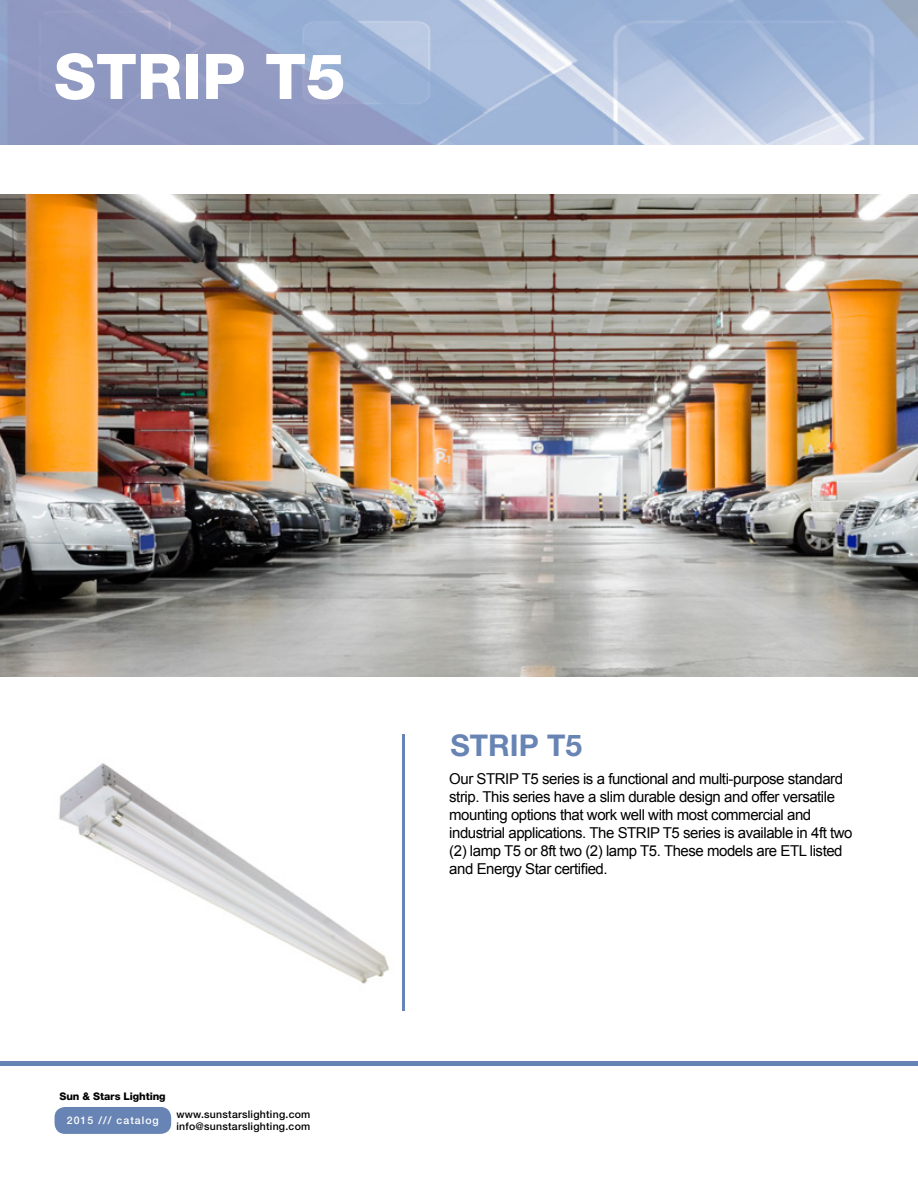
<style>
.page{position:relative;width:918px;height:1188px;background:#fff}
.page>*{position:absolute;margin:0;border:0;box-sizing:border-box;transform-origin:0 0}
.t1{font:800 63px "Helvetica Neue LT Pro";color:#fff}
.t2{font:700 30px "Helvetica Neue LT Pro";color:#6884b4}
.t3{font:15px/18px "Arial";letter-spacing:-.03em;color:#000}
.t4{font:500 10.5px "Helvetica Neue LT Pro";letter-spacing:.025em;color:#000}
.t5{font:800 10.5px "Helvetica Neue LT Pro";letter-spacing:-.01em;color:#000}
.t6{font:500 10.5px "Helvetica Neue LT Pro";letter-spacing:.1em;color:#fff}
</style>
<div class="page">
<img style="left:0;top:0;width:918px;height:145px">
<div style="left:55px;top:1107px;width:116px;height:27px;background:#6884b4;border-radius:11px"></div>
<hr style="left:0;top:1062px;width:918px;height:4px;background:#6884b4">
<img style="left:0;top:194px;width:918px;height:482px">
<svg style="left:403px;top:734px;width:2px;height:277px"></svg>
<img style="left:59px;top:763px;width:330px;height:221px">
<h1 class="t1" style="left:54px;top:39px;width:293px">STRIP T5</h1>
<p class="t5" style="left:60px;top:1090px;width:108px">Sun &amp; Stars Lighting</p>
<p class="t6" style="left:67px;top:1114px;width:94px">2015 /// catalog</p>
<p class="t4" style="left:176px;top:1108px;width:136px">www.sunstarslighting.com</p>
<p class="t4" style="left:176px;top:1120px;width:135px">info@sunstarslighting.com</p>
<h2 class="t2" style="left:450px;top:727px;width:133px">STRIP T5</h2>
<p class="t3" style="left:449px;top:770px;width:405px">Our STRIP T5 series is a functional and multi-purpose standard strip. This series have a slim durable design and offer versatile mounting options that work well with most commercial and industrial applications. The STRIP T5 series is available in 4ft two (2) lamp T5 or 8ft two (2) lamp T5. These models are ETL listed and Energy Star certified.</p>
</div>
